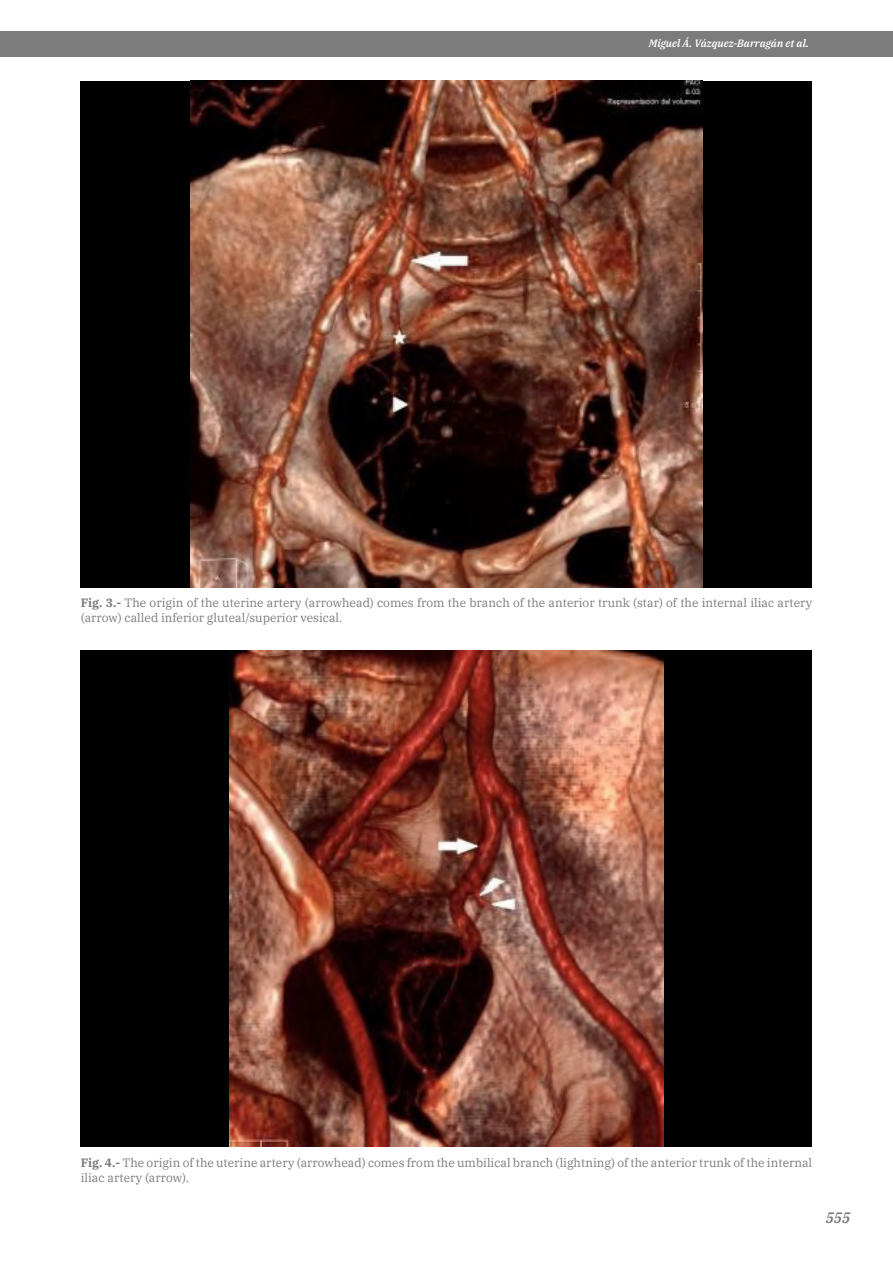
<style>
.page{position:relative;width:893px;height:1263px;background:#fff}
.page>*{position:absolute;margin:0;border:0;box-sizing:border-box;transform-origin:0 0}
.t1{font:italic 600 15px "IBM Plex Serif";color:#7c7c7c}
.t2{font:12px/15px "IBM Plex Serif";color:#7c7c7c}
.t3{font:italic 600 10.5px "IBM Plex Serif";color:#fff}
.s1{font-weight:700}
</style>
<div class="page">
<div style="left:0;top:31px;width:893px;height:25px;background:#7c7c7c"></div>
<div style="left:81px;top:651px;width:731px;height:496px;background:#000"></div>
<img style="left:229px;top:651px;width:435px;height:496px">
<div style="left:81px;top:81px;width:731px;height:506px;background:#000"></div>
<img style="left:190px;top:81px;width:513px;height:506px">
<p class="t3" style="left:649px;top:35px;width:162px">Miguel Á. Vázquez-Barragán et al.</p>
<p class="t2" style="left:81px;top:594px;width:733px"><span class="s1">Fig. 3.-</span> The origin of the uterine artery (arrowhead) comes from the branch of the anterior trunk (star) of the internal iliac artery (arrow) called inferior gluteal/superior vesical.</p>
<p class="t2" style="left:81px;top:1154px;width:733px"><span class="s1">Fig. 4.-</span> The origin of the uterine artery (arrowhead) comes from the umbilical branch (lightning) of the anterior trunk of the internal iliac artery (arrow).</p>
<p class="t1" style="left:826px;top:1206px;width:26px">555</p>
</div>
